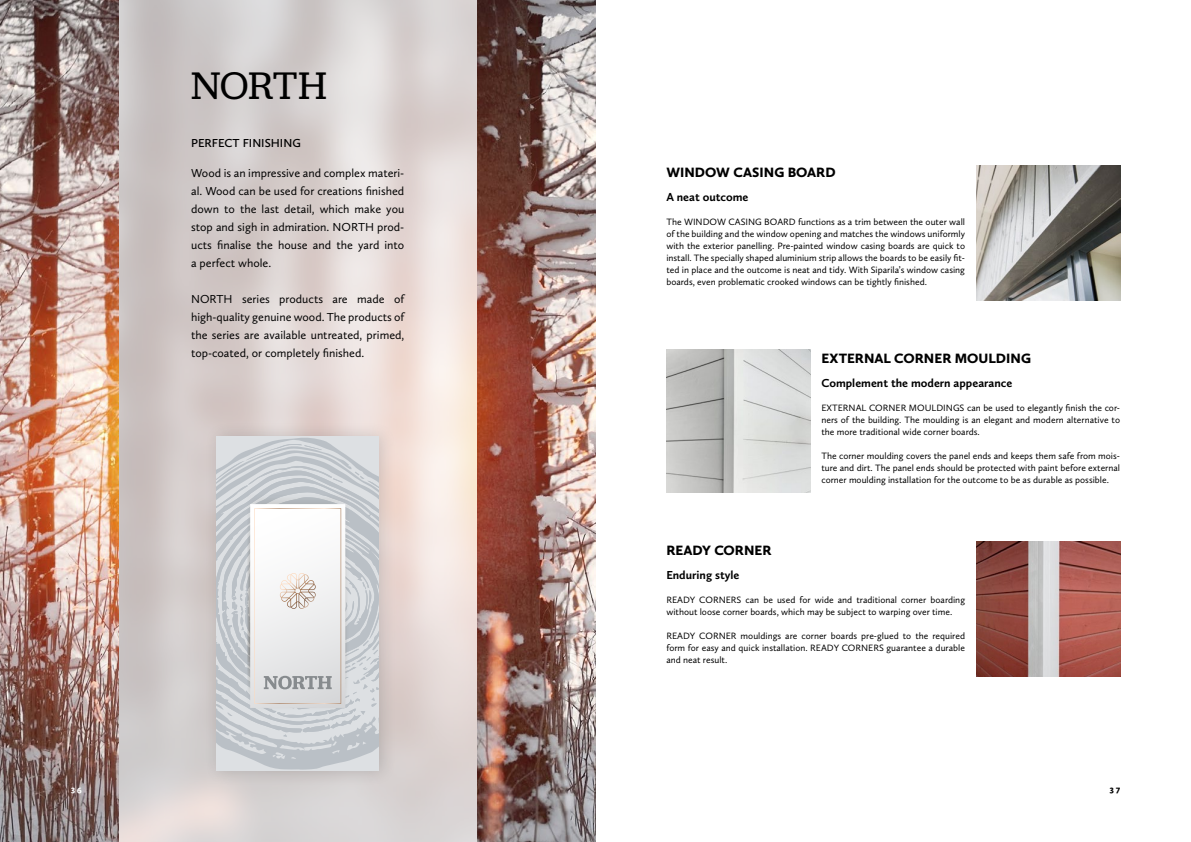
<style>
.page{position:relative;width:1191px;height:842px;background:#fff}
.page>*{position:absolute;margin:0;border:0;box-sizing:border-box;transform-origin:0 0}
.t1{font:40px "Jubilat";letter-spacing:-.005em;color:#000}
.t2{font:900 14px "Calluna Sans";color:#000}
.t3{font:700 14px "Calluna Sans";color:#fff}
.t4{font:700 14px "Calluna Sans";color:#000}
.t5{font:12px/18px "Calluna Sans";color:#000;text-align:justify}
.t6{font:700 12px "Calluna Sans";color:#000}
.t7{font:600 12px "Calluna Sans";color:#000}
.t8{font:9.5px/12px "Calluna Sans";color:#000;text-align:justify}
</style>
<div class="page">
<img style="left:0;top:0;width:595px;height:842px">
<svg style="left:119px;top:0;width:357px;height:842px;background:#dbd2d0"></svg>
<div style="left:204px;top:421px;width:193px;height:366px;background:#000;opacity:.15"></div>
<svg style="left:217px;top:438px;width:162px;height:332px;background:#cacfd3"></svg>
<svg style="left:217px;top:444px;width:163px;height:293px"></svg>
<img style="left:976px;top:165px;width:144px;height:136px">
<img style="left:976px;top:541px;width:144px;height:136px">
<img style="left:666px;top:349px;width:144px;height:144px">
<h1 class="t1" style="left:191px;top:60px;width:137px">NORTH</h1>
<p class="t7" style="left:191px;top:135px;width:111px">PERFECT FINISHING</p>
<p class="t5" style="left:191px;top:164px;width:215px">Wood is an impressive and complex materi&shy;al. Wood can be used for creations finished down to the last detail, which make you stop and sigh in admiration. NORTH prod&shy;ucts finalise the house and the yard into a perfect whole.</p>
<p class="t5" style="left:191px;top:290px;width:215px">NORTH series products are made of high-quality genuine wood. The products of the series are available untreated, primed, top-coated, or completely finished.</p>
<h2 class="t2" style="left:666px;top:163px;width:171px">WINDOW CASING BOARD</h2>
<p class="t6" style="left:666px;top:189px;width:84px">A neat outcome</p>
<p class="t8" style="left:666px;top:215px;width:300px">The WINDOW CASING BOARD functions as a trim between the outer wall of the building and the window opening and matches the windows uniformly with the exterior panelling. Pre-painted window casing boards are quick to install. The specially shaped aluminium strip allows the boards to be easily fit&shy;ted in place and the outcome is neat and tidy. With Siparila’s window casing boards, even problematic crooked windows can be tightly finished.</p>
<h2 class="t2" style="left:821px;top:349px;width:211px">EXTERNAL CORNER MOULDING</h2>
<p class="t6" style="left:821px;top:375px;width:192px">Complement the modern appearance</p>
<p class="t8" style="left:821px;top:401px;width:300px">EXTERNAL CORNER MOULDINGS can be used to elegantly finish the cor&shy;ners of the building. The moulding is an elegant and modern alternative to the more traditional wide corner boards.</p>
<p class="t8" style="left:821px;top:449px;width:300px">The corner moulding covers the panel ends and keeps them safe from mois&shy;ture and dirt. The panel ends should be protected with paint before external corner moulding installation for the outcome to be as durable as possible.</p>
<h2 class="t2" style="left:666px;top:541px;width:107px">READY CORNER</h2>
<p class="t6" style="left:666px;top:567px;width:75px">Enduring style</p>
<p class="t8" style="left:666px;top:593px;width:300px">READY CORNERS can be used for wide and traditional corner boarding without loose corner boards, which may be subject to warping over time.</p>
<p class="t8" style="left:666px;top:629px;width:300px">READY CORNER mouldings are corner boards pre-glued to the required form for easy and quick installation. READY CORNERS guarantee a durable and neat result.</p>
<h2 class="t3" style="left:71px;top:783px;width:13px">36</h2>
<h2 class="t4" style="left:1109px;top:783px;width:12px">37</h2>
</div>
